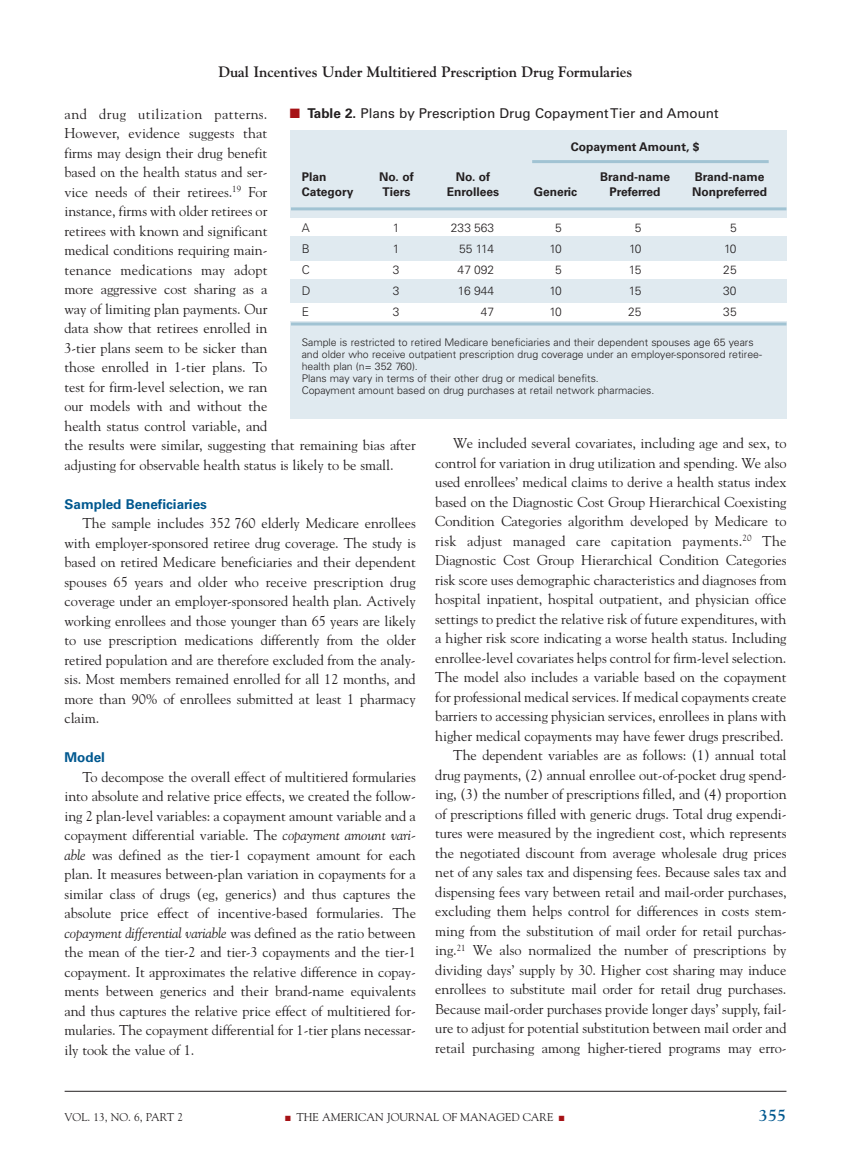
<style>
.page{position:relative;width:851px;height:1161px;background:#fff}
.page>*{position:absolute;margin:0;border:0;box-sizing:border-box;transform-origin:0 0}
.t1{font:700 16.5px "Goudy";color:#00588f}
.t2{font:700 15px "Goudy";letter-spacing:-.005em;color:#231f20}
.t3{font:14.25px/19.5px "Goudy";letter-spacing:-.005em;color:#231f20;text-align:justify}
.t4{font:13.5px "Univers";color:#231f20}
.t5{font:700 13.5px "Univers";color:#00588f}
.t6{font:700 12px "Univers";color:#231f20}
.t7{font:300 12px "Univers";color:#231f20}
.t8{font:11.25px "Goudy";color:#231f20}
.t9{font:300 10.5px/12px "Univers";color:#231f20}
.s1{color:#a61216}
.s2{font-weight:700}
.s3{font-style:italic}
</style>
<div class="page">
<hr style="left:65px;top:1091px;width:721px;height:1px;background:#231f20">
<div style="left:290px;top:130px;width:496px;height:289px;background:#e0eaf0"></div>
<hr style="left:291px;top:207px;width:495px;height:3px;background:#a1c3d3">
<svg style="left:291px;top:322px;width:495px;height:4px;background:#b0ccda"></svg>
<hr style="left:532px;top:160px;width:236px;height:3px;background:#a1c3d3">
<div style="left:281px;top:218px;width:522px;height:18px;background:#fff"></div>
<div style="left:280px;top:261px;width:523px;height:18px;background:#fff"></div>
<div style="left:282px;top:303px;width:522px;height:18px;background:#fff"></div>
<p class="t2" style="left:218px;top:63px;width:415px">Dual Incentives Under Multitiered Prescription Drug Formularies</p>
<p class="t4" style="left:290px;top:108px;width:430px"><span class="s1">■</span> <span class="s2">Table 2.</span> Plans by Prescription Drug Copayment Tier and Amount</p>
<p class="t6" style="left:570px;top:143px;width:130px">Copayment Amount, $</p>
<p class="t6" style="left:302px;top:173px;width:26px">Plan</p>
<p class="t6" style="left:379px;top:173px;width:36px">No. of</p>
<p class="t6" style="left:455px;top:173px;width:36px">No. of</p>
<p class="t6" style="left:600px;top:173px;width:71px">Brand-name</p>
<p class="t6" style="left:694px;top:173px;width:71px">Brand-name</p>
<p class="t6" style="left:302px;top:188px;width:53px">Category</p>
<p class="t6" style="left:382px;top:188px;width:30px">Tiers</p>
<p class="t6" style="left:447px;top:188px;width:54px">Enrollees</p>
<p class="t6" style="left:533px;top:188px;width:45px">Generic</p>
<p class="t6" style="left:609px;top:188px;width:53px">Preferred</p>
<p class="t6" style="left:692px;top:188px;width:77px">Nonpreferred</p>
<p class="t7" style="left:302px;top:223px;width:10px">A</p>
<p class="t7" style="left:393px;top:223px;width:8px">1</p>
<p class="t7" style="left:451px;top:223px;width:45px">233 563</p>
<p class="t7" style="left:555px;top:223px;width:8px">5</p>
<p class="t7" style="left:635px;top:223px;width:8px">5</p>
<p class="t7" style="left:730px;top:223px;width:8px">5</p>
<p class="t7" style="left:302px;top:244px;width:10px">B</p>
<p class="t7" style="left:393px;top:244px;width:8px">1</p>
<p class="t7" style="left:459px;top:244px;width:36px">55 114</p>
<p class="t7" style="left:549px;top:244px;width:14px">10</p>
<p class="t7" style="left:629px;top:244px;width:14px">10</p>
<p class="t7" style="left:724px;top:244px;width:14px">10</p>
<p class="t7" style="left:302px;top:265px;width:10px">C</p>
<p class="t7" style="left:393px;top:265px;width:8px">3</p>
<p class="t7" style="left:457px;top:265px;width:38px">47 092</p>
<p class="t7" style="left:555px;top:265px;width:8px">5</p>
<p class="t7" style="left:628px;top:265px;width:14px">15</p>
<p class="t7" style="left:723px;top:265px;width:15px">25</p>
<p class="t7" style="left:302px;top:286px;width:10px">D</p>
<p class="t7" style="left:393px;top:286px;width:8px">3</p>
<p class="t7" style="left:458px;top:286px;width:38px">16 944</p>
<p class="t7" style="left:549px;top:286px;width:14px">10</p>
<p class="t7" style="left:628px;top:286px;width:14px">15</p>
<p class="t7" style="left:723px;top:286px;width:15px">30</p>
<p class="t7" style="left:302px;top:307px;width:9px">E</p>
<p class="t7" style="left:393px;top:307px;width:8px">3</p>
<p class="t7" style="left:480px;top:307px;width:15px">47</p>
<p class="t7" style="left:549px;top:307px;width:14px">10</p>
<p class="t7" style="left:628px;top:307px;width:15px">25</p>
<p class="t7" style="left:723px;top:307px;width:15px">35</p>
<p class="t9" style="left:302px;top:337px;width:462px">Sample is restricted to retired Medicare beneficiaries and their dependent spouses age 65 years and older who receive outpatient prescription drug coverage under an employer-sponsored retiree&shy;health plan (n= 352 760).<br>Plans may vary in terms of their other drug or medical benefits.<br>Copayment amount based on drug purchases at retail network pharmacies.</p>
<p class="t3" style="left:64px;top:104px;width:353px;text-align:left">and drug utilization patterns.<br>However, evidence suggests that<br>firms may design their drug benefit<br>based on the health status and ser-<br>vice needs of their retirees.<sup>19</sup> For<br>instance, firms with older retirees or<br>retirees with known and significant<br>medical conditions requiring main-<br>tenance medications may adopt<br>more aggressive cost sharing as a<br>way of limiting plan payments. Our<br>data show that retirees enrolled in<br>3-tier plans seem to be sicker than<br>those enrolled in 1-tier plans. To<br>test for firm-level selection, we ran<br>our models with and without the<br>health status control variable, and<br>the results were similar, suggesting that remaining bias after adjusting for observable health status is likely to be small.</p>
<p class="t5" style="left:64px;top:499px;width:144px">Sampled Beneficiaries</p>
<p class="t3" style="left:64px;top:513px;width:353px;text-indent:18px">The sample includes 352 760 elderly Medicare enrollees with employer-sponsored retiree drug coverage. The study is based on retired Medicare beneficiaries and their dependent spouses 65 years and older who receive prescription drug coverage under an employer-sponsored health plan. Actively working enrollees and those younger than 65 years are likely to use prescription medications differently from the older retired population and are therefore excluded from the analy&shy;sis. Most members remained enrolled for all 12 months, and more than 90% of enrollees submitted at least 1 pharmacy claim.</p>
<p class="t5" style="left:64px;top:752px;width:42px">Model</p>
<p class="t3" style="left:64px;top:767px;width:353px;text-indent:18px">To decompose the overall effect of multitiered formularies into absolute and relative price effects, we created the follow&shy;ing 2 plan-level variables: a copayment amount variable and a copayment differential variable. The <span class="s3">copayment amount vari&shy;able</span> was defined as the tier-1 copayment amount for each plan. It measures between-plan variation in copayments for a similar class of drugs (eg, generics) and thus captures the absolute price effect of incentive-based formularies. The <span class="s3">copayment differential variable</span> was defined as the ratio between the mean of the tier-2 and tier-3 copayments and the tier-1 copayment. It approximates the relative difference in copay&shy;ments between generics and their brand-name equivalents and thus captures the relative price effect of multitiered for&shy;mularies. The copayment differential for 1-tier plans necessar&shy;ily took the value of 1.</p>
<p class="t3" style="left:435px;top:434px;width:353px;text-align:right">We included several covariates, including age and sex, to control for variation in drug utilization and spending. We also used enrollees’ medical claims to derive a health status index based on the Diagnostic Cost Group Hierarchical Coexisting Condition Categories algorithm developed by Medicare to risk adjust managed care capitation payments.<sup>20</sup> The Diagnostic Cost Group Hierarchical Condition Categories risk score uses demographic characteristics and diagnoses from hospital inpatient, hospital outpatient, and physician office settings to predict the relative risk of future expenditures, with a higher risk score indicating a worse health status. Including enrollee-level covariates helps control for firm-level selection.<br>The model also includes a variable based on the copayment for professional medical services. If medical copayments create barriers to accessing physician services, enrollees in plans with higher medical copayments may have fewer drugs prescribed.<br>The dependent variables are as follows: (1) annual total drug payments, (2) annual enrollee out-of-pocket drug spend&shy;ing, (3) the number of prescriptions filled, and (4) proportion of prescriptions filled with generic drugs. Total drug expendi&shy;tures were measured by the ingredient cost, which represents the negotiated discount from average wholesale drug prices net of any sales tax and dispensing fees. Because sales tax and dispensing fees vary between retail and mail-order purchases, excluding them helps control for differences in costs stem&shy;ming from the substitution of mail order for retail purchas&shy;ing.<sup>21</sup> We also normalized the number of prescriptions by dividing days’ supply by 30. Higher cost sharing may induce enrollees to substitute mail order for retail drug purchases.<br>Because mail-order purchases provide longer days’ supply, fail&shy;ure to adjust for potential substitution between mail order and retail purchasing among higher-tiered programs may erro-</p>
<p class="t8" style="left:65px;top:1110px;width:120px">VOL. 13, NO. 6, PART 2</p>
<p class="t8" style="left:285px;top:1110px;width:281px"><span class="s1">■</span> THE AMERICAN JOURNAL OF MANAGED CARE <span class="s1">■</span></p>
<p class="t1" style="left:759px;top:1105px;width:29px">355</p>
</div>
